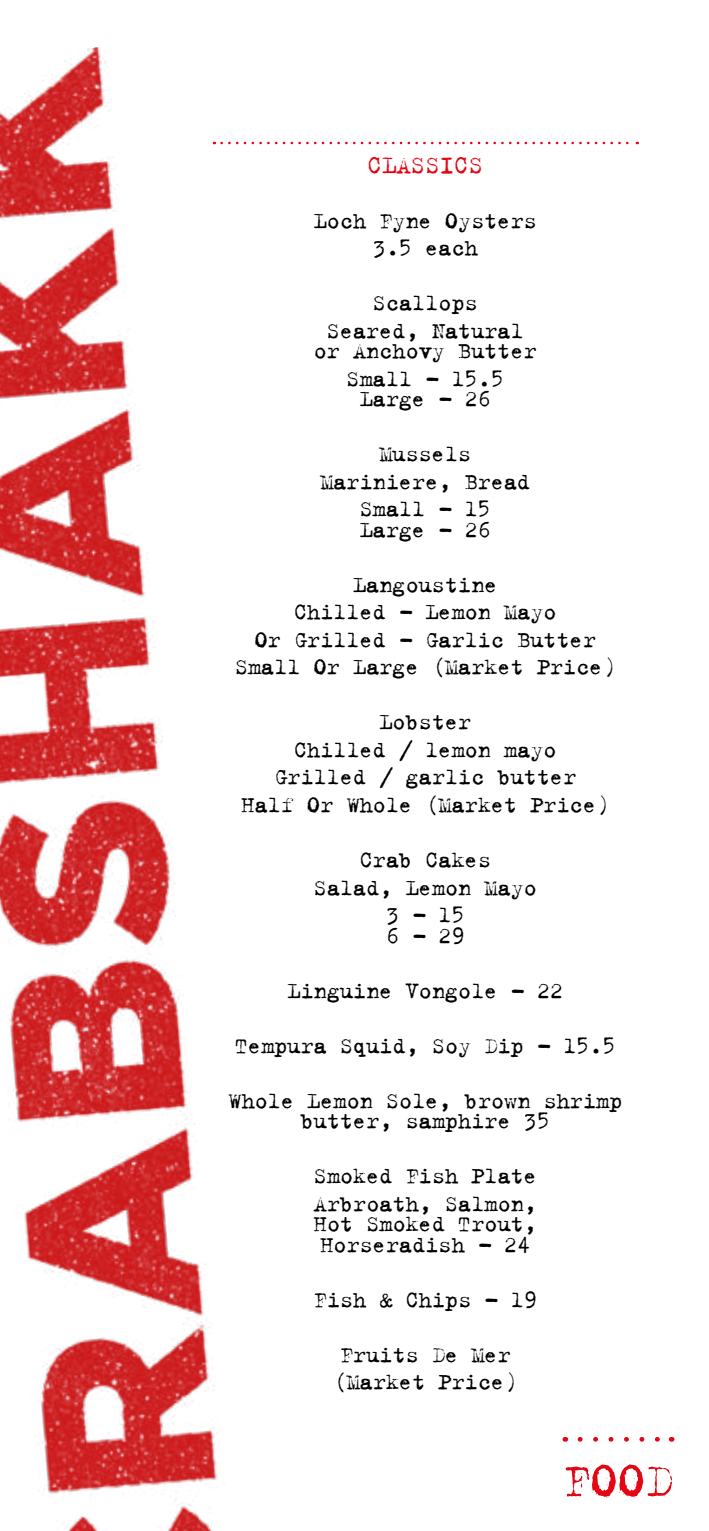
<style>
.page{position:relative;width:709px;height:1531px;background:#fff}
.page>*{position:absolute;margin:0;border:0;box-sizing:border-box;transform-origin:0 0}
.t1{font:52.25px "Trixie Text";color:#e30613}
.t2{font:27.5px "Trixie Text";letter-spacing:-.025em;color:#e30613}
.t3{font:25px/27.5px "Trixie Text";letter-spacing:-.025em;color:#000;text-align:center}
</style>
<div class="page">
<img style="left:0;top:47px;width:238px;height:1484px">
<svg style="left:580px;top:1437px;width:80px;height:4px"></svg>
<svg style="left:221px;top:142px;width:417px;height:2px"></svg>
<p class="t2" style="left:367px;top:148px;width:118px">CLASSICS</p>
<p class="t3" style="left:313px;top:206px;width:225px">Loch Fyne Oysters<br>3.5 each</p>
<p class="t3" style="left:326px;top:289px;width:199px">Scallops<br>Seared, Natural</p>
<p class="t3" style="left:313px;top:337px;width:225px">or Anchovy Butter<br>Small - 15.5</p>
<p class="t3" style="left:359px;top:385px;width:133px">Large - 26</p>
<p class="t3" style="left:320px;top:440px;width:212px">Mussels<br>Mariniere, Bread<br>Small - 15</p>
<p class="t3" style="left:359px;top:515px;width:133px">Large - 26</p>
<p class="t3" style="left:235px;top:570px;width:383px">Langoustine<br>Chilled - Lemon Mayo<br>Or Grilled - Garlic Butter<br>Small Or Large (Market Price)</p>
<p class="t3" style="left:241px;top:708px;width:370px">Lobster<br>Chilled / lemon mayo<br>Grilled / garlic butter<br>Half Or Whole (Market Price)</p>
<p class="t3" style="left:313px;top:846px;width:225px">Crab Cakes<br>Salad, Lemon Mayo<br>3 - 15</p>
<p class="t3" style="left:386px;top:921px;width:81px">6 - 29</p>
<p class="t3" style="left:287px;top:976px;width:278px">Linguine Vongole - 22</p>
<p class="t3" style="left:235px;top:1031px;width:383px">Tempura Squid, Soy Dip - 15.5</p>
<p class="t3" style="left:228px;top:1090px;width:396px;line-height:20.5px">Whole Lemon Sole, brown shrimp butter, samphire 35</p>
<p class="t3" style="left:313px;top:1162px;width:225px;text-align:left">Smoked Fish Plate<br>Arbroath, Salmon,</p>
<p class="t3" style="left:313px;top:1213px;width:225px;line-height:20.5px;text-align:left">Hot Smoked Trout,<br>Horseradish - 24</p>
<p class="t3" style="left:313px;top:1285px;width:225px">Fish &amp; Chips - 19</p>
<p class="t3" style="left:333px;top:1340px;width:186px;text-align:left">Fruits De Mer (Market Price)</p>
<h1 class="t1" style="left:562px;top:1449px;width:113px">FOOD</h1>
</div>
